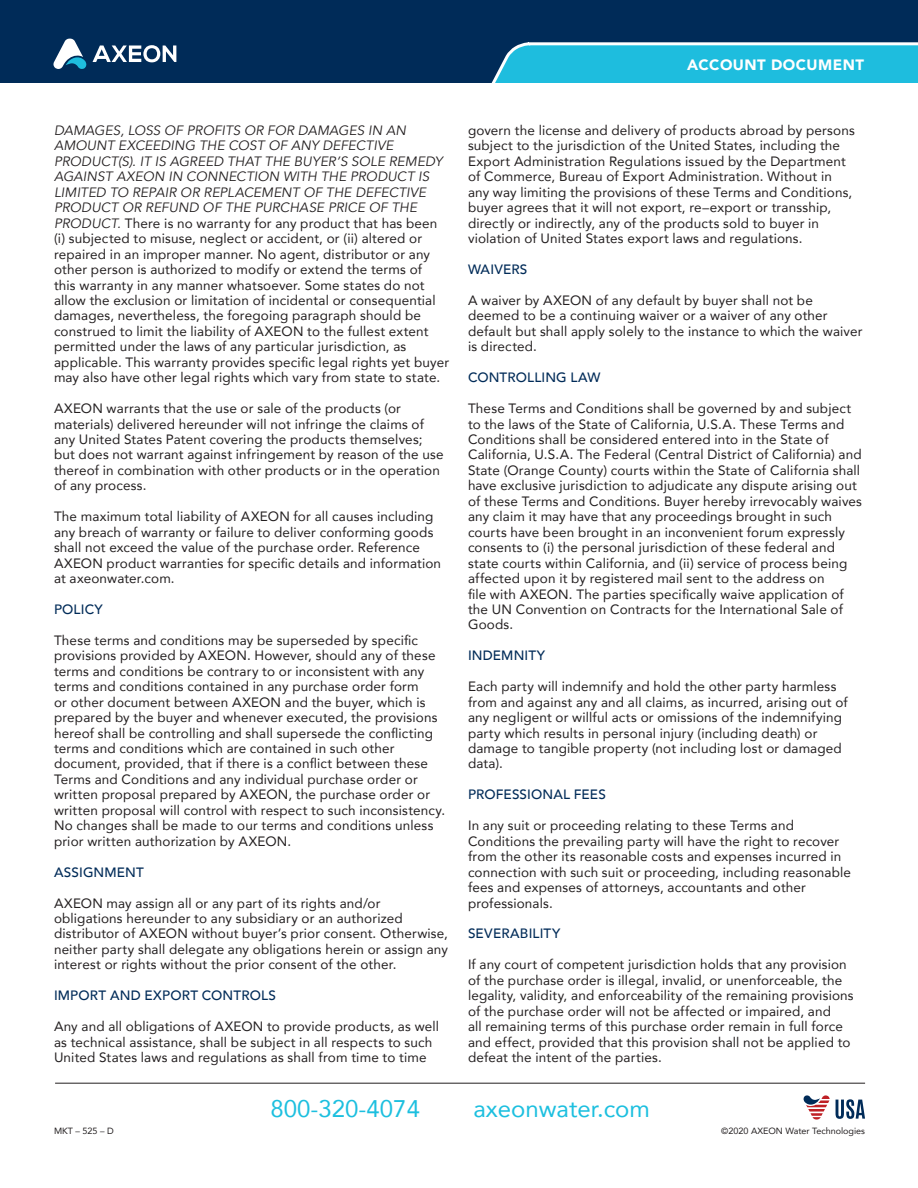
<style>
.page{position:relative;width:918px;height:1188px;background:#fff}
.page>*{position:absolute;margin:0;border:0;box-sizing:border-box;transform-origin:0 0}
.t1{font:24px "Avenir";color:#1cbfdf}
.t2{font:900 15px "Avenir";letter-spacing:.03em;color:#fff}
.t3{font:13.5px/15.5px "Avenir";letter-spacing:.01em;color:#231f20}
.t4{font:500 13.5px "Avenir";letter-spacing:.01em;color:#002b58}
.t5{font:9px "Avenir";color:#231f20}
.s1{font-style:italic}
</style>
<div class="page">
<div style="left:0;top:0;width:918px;height:82px;background:#002b58"></div>
<svg style="left:53px;top:39px;width:123px;height:30px"></svg>
<svg style="left:492px;top:42px;width:426px;height:40px;background:#2ebcdb"></svg>
<hr style="left:55px;top:1083px;width:810px;height:1px;background:#231f20">
<svg style="left:836px;top:1099px;width:29px;height:20px"></svg>
<svg style="left:803px;top:1095px;width:27px;height:25px"></svg>
<p class="t2" style="left:687px;top:52px;width:178px">ACCOUNT DOCUMENT</p>
<p class="t3" style="left:54px;top:122px;width:397px"><span class="s1">DAMAGES, LOSS OF PROFITS OR FOR DAMAGES IN AN AMOUNT EXCEEDING THE COST OF ANY DEFECTIVE PRODUCT(S). IT IS AGREED THAT THE BUYER’S SOLE REMEDY AGAINST AXEON IN CONNECTION WITH THE PRODUCT IS LIMITED TO REPAIR OR REPLACEMENT OF THE DEFECTIVE PRODUCT OR REFUND OF THE PURCHASE PRICE OF THE PRODUCT.</span> There is no warranty for any product that has been (i) subjected to misuse, neglect or accident, or (ii) altered or repaired in an improper manner. No agent, distributor or any other person is authorized to modify or extend the terms of<br>this warranty in any manner whatsoever. Some states do not allow the exclusion or limitation of incidental or consequential damages, nevertheless, the foregoing paragraph should be construed to limit the liability of AXEON to the fullest extent permitted under the laws of any particular jurisdiction, as applicable. This warranty provides specific legal rights yet buyer may also have other legal rights which vary from state to state.</p>
<p class="t3" style="left:54px;top:400px;width:391px">AXEON warrants that the use or sale of the products (or materials) delivered hereunder will not infringe the claims of any United States Patent covering the products themselves; but does not warrant against infringement by reason of the use thereof in combination with other products or in the operation of any process.</p>
<p class="t3" style="left:54px;top:508px;width:389px">The maximum total liability of AXEON for all causes including any breach of warranty or failure to deliver conforming goods shall not exceed the value of the purchase order. Reference AXEON product warranties for specific details and information at axeonwater.com.</p>
<p class="t4" style="left:54px;top:598px;width:50px">POLICY</p>
<p class="t3" style="left:54px;top:632px;width:393px">These terms and conditions may be superseded by specific provisions provided by AXEON. However, should any of these terms and conditions be contrary to or inconsistent with any terms and conditions contained in any purchase order form<br>or other document between AXEON and the buyer, which is prepared by the buyer and whenever executed, the provisions hereof shall be controlling and shall supersede the conflicting terms and conditions which are contained in such other document, provided, that if there is a conflict between these Terms and Conditions and any individual purchase order or written proposal prepared by AXEON, the purchase order or written proposal will control with respect to such inconsistency.<br>No changes shall be made to our terms and conditions unless prior written authorization by AXEON.</p>
<p class="t4" style="left:54px;top:860px;width:91px">ASSIGNMENT</p>
<p class="t3" style="left:54px;top:895px;width:396px">AXEON may assign all or any part of its rights and/or obligations hereunder to any subsidiary or an authorized distributor of AXEON without buyer’s prior consent. Otherwise, neither party shall delegate any obligations herein or assign any interest or rights without the prior consent of the other.</p>
<p class="t4" style="left:54px;top:984px;width:224px">IMPORT AND EXPORT CONTROLS</p>
<p class="t3" style="left:54px;top:1018px;width:387px">Any and all obligations of AXEON to provide products, as well as technical assistance, shall be subject in all respects to such<br>United States laws and regulations as shall from time to time</p>
<p class="t3" style="left:468px;top:122px;width:388px">govern the license and delivery of products abroad by persons subject to the jurisdiction of the United States, including the Export Administration Regulations issued by the Department of Commerce, Bureau of Export Administration. Without in any way limiting the provisions of these Terms and Conditions, buyer agrees that it will not export, re–export or transship, directly or indirectly, any of the products sold to buyer in violation of United States export laws and regulations.</p>
<p class="t4" style="left:468px;top:258px;width:61px">WAIVERS</p>
<p class="t3" style="left:468px;top:292px;width:396px">A waiver by AXEON of any default by buyer shall not be deemed to be a continuing waiver or a waiver of any other default but shall apply solely to the instance to which the waiver is directed.</p>
<p class="t4" style="left:468px;top:366px;width:134px">CONTROLLING LAW</p>
<p class="t3" style="left:468px;top:400px;width:396px">These Terms and Conditions shall be governed by and subject to the laws of the State of California, U.S.A. These Terms and Conditions shall be considered entered into in the State of California, U.S.A. The Federal (Central District of California) and State (Orange County) courts within the State of California shall have exclusive jurisdiction to adjudicate any dispute arising out of these Terms and Conditions. Buyer hereby irrevocably waives any claim it may have that any proceedings brought in such courts have been brought in an inconvenient forum expressly consents to (i) the personal jurisdiction of these federal and state courts within California, and (ii) service of process being affected upon it by registered mail sent to the address on<br>file with AXEON. The parties specifically waive application of the UN Convention on Contracts for the International Sale of Goods.</p>
<p class="t4" style="left:468px;top:644px;width:79px">INDEMNITY</p>
<p class="t3" style="left:468px;top:678px;width:381px">Each party will indemnify and hold the other party harmless from and against any and all claims, as incurred, arising out of any negligent or willful acts or omissions of the indemnifying party which results in personal injury (including death) or damage to tangible property (not including lost or damaged data).</p>
<p class="t4" style="left:468px;top:783px;width:140px">PROFESSIONAL FEES</p>
<p class="t3" style="left:468px;top:817px;width:384px">In any suit or proceeding relating to these Terms and Conditions the prevailing party will have the right to recover from the other its reasonable costs and expenses incurred in connection with such suit or proceeding, including reasonable fees and expenses of attorneys, accountants and other professionals.</p>
<p class="t4" style="left:468px;top:922px;width:94px">SEVERABILITY</p>
<p class="t3" style="left:468px;top:956px;width:387px">If any court of competent jurisdiction holds that any provision of the purchase order is illegal, invalid, or unenforceable, the legality, validity, and enforceability of the remaining provisions of the purchase order will not be affected or impaired, and<br>all remaining terms of this purchase order remain in full force and effect, provided that this provision shall not be applied to defeat the intent of the parties.</p>
<p class="t1" style="left:271px;top:1089px;width:151px">800-320-4074</p>
<p class="t1" style="left:473px;top:1089px;width:178px">axeonwater.com</p>
<p class="t5" style="left:54px;top:1123px;width:61px">MKT – 525 – D</p>
<p class="t5" style="left:721px;top:1123px;width:145px">©2020 AXEON Water Technologies</p>
</div>
